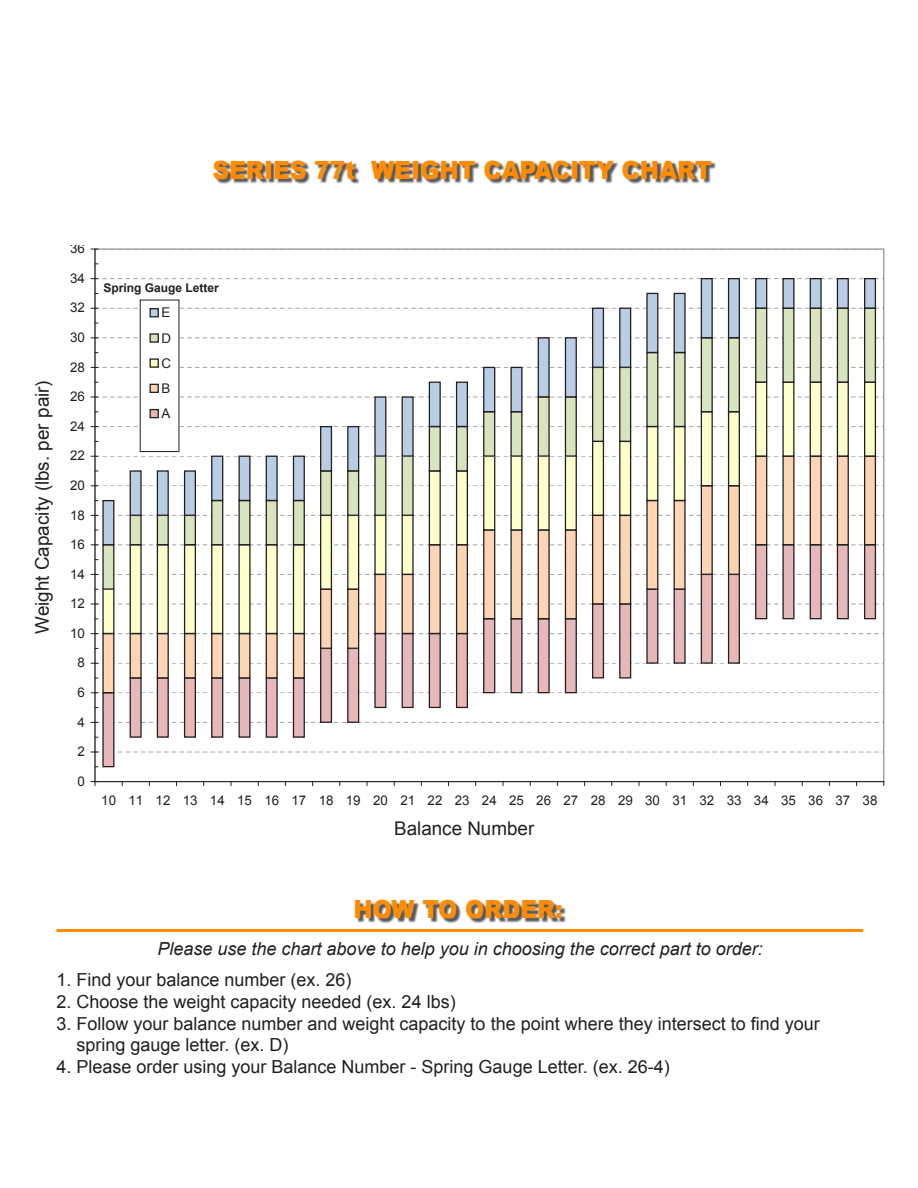
<style>
.page{position:relative;width:918px;height:1188px;background:#fff}
.page>*{position:absolute;margin:0;border:0;box-sizing:border-box;transform-origin:0 0}
.t1{font:900 25.2px "Arial";color:#ff8c00;scale:.92 1}
.t2{font:900 25.05px "Arial";color:#ff8c00;scale:.92 1}
.t3{font:18.75px "Arial";color:#231f20}
.t4{font:18px/21.6px "Arial";color:#231f20}
.t5{font:italic 18px "Arial";color:#231f20}
.t6{font:13.35px/25.2px "Arial";color:#231f20;text-align:justify}
.t7{font:700 12px "Arial";color:#231f20}
</style>
<div class="page">
<svg style="left:91px;top:249px;width:794px;height:537px"></svg>
<div style="left:140px;top:300px;width:39px;height:152px;background:#fff"></div>
<div style="left:150px;top:309px;width:8px;height:8px;background:#b9cde5"></div>
<div style="left:150px;top:308px;width:9px;height:9px;border:1px solid #231f20"></div>
<div style="left:150px;top:334px;width:8px;height:8px;background:#d7e4bd"></div>
<div style="left:150px;top:333px;width:9px;height:10px;border:1px solid #231f20"></div>
<div style="left:150px;top:359px;width:8px;height:8px;background:#ffc"></div>
<div style="left:150px;top:358px;width:9px;height:10px;border:1px solid #231f20"></div>
<div style="left:150px;top:384px;width:8px;height:9px;background:#fcd5b5"></div>
<div style="left:150px;top:384px;width:9px;height:9px;border:1px solid #231f20"></div>
<div style="left:150px;top:410px;width:8px;height:8px;background:#e6b9b8"></div>
<div style="left:150px;top:409px;width:9px;height:9px;border:1px solid #231f20"></div>
<div style="left:357px;top:901px;width:209px;height:23px;background:#231f20;opacity:.75"></div>
<hr style="left:56px;top:929px;width:807px;height:3px;background:#ff8c00">
<div style="left:215px;top:162px;width:501px;height:22px;background:#231f20;opacity:.75"></div>
<p class="t1" style="left:212px;top:152px;width:544px">SERIES 77t WEIGHT CAPACITY CHART</p>
<p class="t3" style="left:30px;top:634px;width:255px;rotate:-90deg">Weight Capacity (lbs. per pair)</p>
<p class="t6" style="left:70px;top:236px;width:16px">36</p>
<p class="t6" style="left:70px;top:266px;width:16px">34</p>
<p class="t6" style="left:70px;top:295px;width:16px">32</p>
<p class="t6" style="left:70px;top:325px;width:16px">30</p>
<p class="t6" style="left:70px;top:354px;width:16px">28</p>
<p class="t6" style="left:70px;top:384px;width:16px">26</p>
<p class="t6" style="left:70px;top:414px;width:16px">24</p>
<p class="t6" style="left:70px;top:443px;width:16px">22</p>
<p class="t6" style="left:70px;top:473px;width:16px">20</p>
<p class="t6" style="left:70px;top:502px;width:16px">18</p>
<p class="t6" style="left:70px;top:532px;width:16px">16</p>
<p class="t6" style="left:70px;top:561px;width:16px">14</p>
<p class="t6" style="left:70px;top:591px;width:16px">12</p>
<p class="t6" style="left:70px;top:621px;width:16px">10</p>
<p class="t6" style="left:78px;top:650px;width:9px">8</p>
<p class="t6" style="left:78px;top:680px;width:9px">6</p>
<p class="t6" style="left:78px;top:709px;width:9px">4</p>
<p class="t6" style="left:78px;top:739px;width:9px">2</p>
<p class="t6" style="left:78px;top:769px;width:9px">0</p>
<p class="t7" style="left:104px;top:280px;width:117px">Spring Gauge Letter</p>
<p class="t6" style="left:161px;top:300px;width:11px">E D C B A</p>
<p class="t6" style="left:101px;top:788px;width:778px">10 11 12 13 14 15 16 17 18 19 20 21 22 23 24 25 26 27 28 29 30 31 32 33 34 35 36 37 38</p>
<p class="t3" style="left:394px;top:816px;width:142px">Balance Number</p>
<p class="t2" style="left:354px;top:891px;width:229px">HOW TO ORDER:</p>
<p class="t5" style="left:158px;top:937px;width:607px">Please use the chart above to help you in choosing the correct part to order:</p>
<p class="t4" style="left:56px;top:969px;width:297px">1. Find your balance number (ex. 26)</p>
<p class="t4" style="left:56px;top:991px;width:401px">2. Choose the weight capacity needed (ex. 24 lbs)</p>
<p class="t4" style="left:76px;top:1013px;width:745px;text-indent:-20px">3. Follow your balance number and weight capacity to the point where they intersect to find your spring gauge letter. (ex. D)</p>
<p class="t4" style="left:56px;top:1056px;width:615px">4. Please order using your Balance Number - Spring Gauge Letter. (ex. 26-4)</p>
</div>
